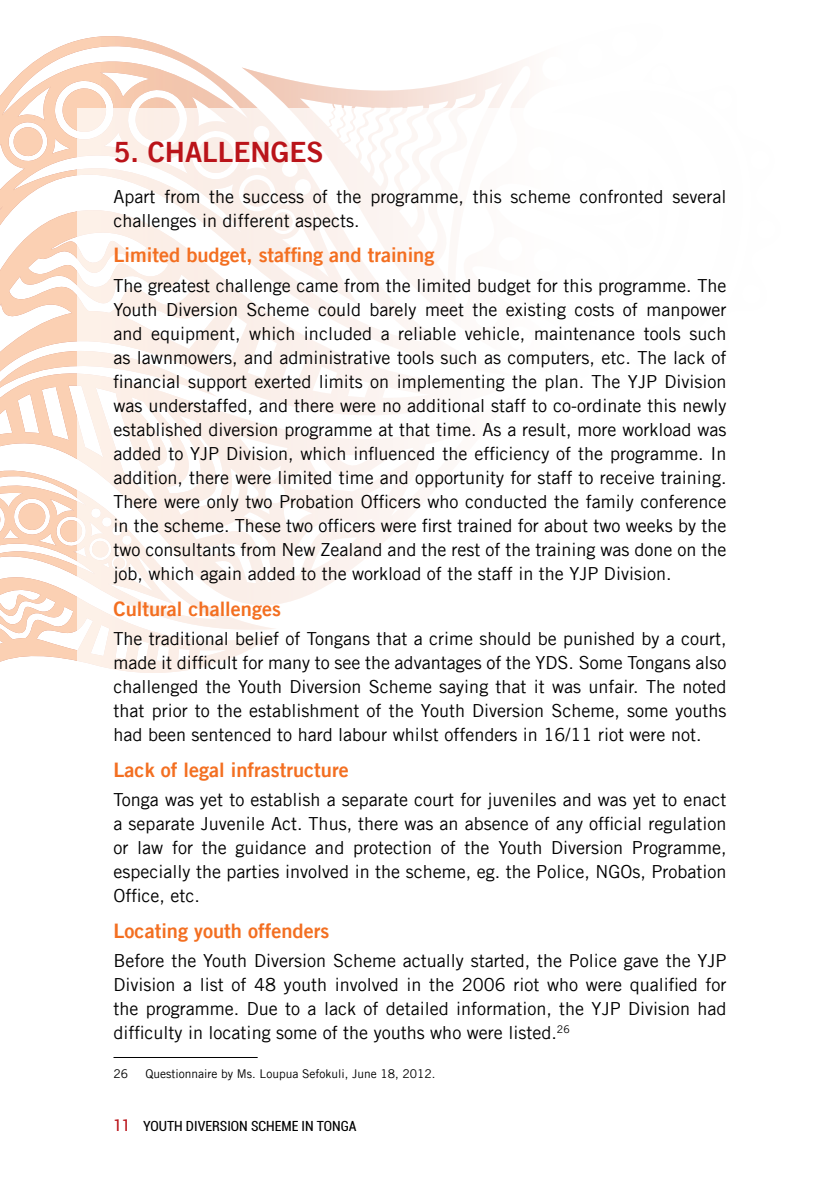
<style>
.page{position:relative;width:840px;height:1191px;background:#fff}
.page>*{position:absolute;margin:0;border:0;box-sizing:border-box;transform-origin:0 0}
.t1{font:28px "Trade Gothic LT Bold Two";color:#ba141a}
.t2{font:20px "Trade Gothic LT Bold Two";color:#f36f21}
.t3{font:18px/24px "Trade Gothic LT";color:#000;text-align:justify}
.t4{font:condensed 14px "Roboto";color:#000}
.t5{font:12px "Trade Gothic LT";color:#000}
.s1{font-size:16px;color:#ba141a}
</style>
<div class="page">
<svg style="left:0;top:36px;width:241px;height:283px"></svg>
<svg style="left:241px;top:59px;width:284px;height:49px"></svg>
<svg style="left:503px;top:61px;width:22px;height:47px"></svg>
<svg style="left:0;top:319px;width:77px;height:78px"></svg>
<svg style="left:0;top:415px;width:77px;height:247px;fill:#fbd0b3"></svg>
<div style="left:77px;top:108px;width:683px;height:1040px;background:#fff"></div>
<hr style="left:113px;top:1057px;width:144px;height:1px;background:#000">
<h1 class="t1" style="left:113px;top:135px;width:211px">5. CHALLENGES</h1>
<p class="t3" style="left:113px;top:184px;width:614px">Apart from the success of the programme, this scheme confronted several challenges in different aspects.</p>
<p class="t2" style="left:113px;top:243px;width:322px">Limited budget, staffing and training</p>
<p class="t3" style="left:113px;top:273px;width:614px">The greatest challenge came from the limited budget for this programme. The Youth Diversion Scheme could barely meet the existing costs of manpower and equipment, which included a reliable vehicle, maintenance tools such as lawnmowers, and administrative tools such as computers, etc. The lack of financial support exerted limits on implementing the plan. The YJP Division was understaffed, and there were no additional staff to co-ordinate this newly established diversion programme at that time. As a result, more workload was added to YJP Division, which influenced the efficiency of the programme. In addition, there were limited time and opportunity for staff to receive training.<br>There were only two Probation Officers who conducted the family conference in the scheme. These two officers were first trained for about two weeks by the two consultants from New Zealand and the rest of the training was done on the job, which again added to the workload of the staff in the YJP Division.</p>
<p class="t2" style="left:113px;top:596px;width:169px">Cultural challenges</p>
<p class="t3" style="left:113px;top:626px;width:614px">The traditional belief of Tongans that a crime should be punished by a court, made it difficult for many to see the advantages of the YDS. Some Tongans also challenged the Youth Diversion Scheme saying that it was unfair. The noted that prior to the establishment of the Youth Diversion Scheme, some youths had been sentenced to hard labour whilst offenders in 16/11 riot were not.</p>
<p class="t2" style="left:113px;top:757px;width:236px">Lack of legal infrastructure</p>
<p class="t3" style="left:113px;top:787px;width:614px">Tonga was yet to establish a separate court for juveniles and was yet to enact a separate Juvenile Act. Thus, there was an absence of any official regulation or law for the guidance and protection of the Youth Diversion Programme, especially the parties involved in the scheme, eg. the Police, NGOs, Probation Office, etc.</p>
<p class="t2" style="left:113px;top:918px;width:217px">Locating youth offenders</p>
<p class="t3" style="left:113px;top:948px;width:614px">Before the Youth Diversion Scheme actually started, the Police gave the YJP Division a list of 48 youth involved in the 2006 riot who were qualified for the programme. Due to a lack of detailed information, the YJP Division had difficulty in locating some of the youths who were listed.<sup>26</sup></p>
<p class="t5" style="left:113px;top:1066px;width:16px">26</p>
<p class="t5" style="left:145px;top:1066px;width:291px">Questionnaire by Ms. Loupua Sefokuli, June 18, 2012.</p>
<p class="t4" style="left:113px;top:1116px;width:244px"><span class="s1">11</span> YOUTH DIVERSION SCHEME IN TONGA</p>
</div>
